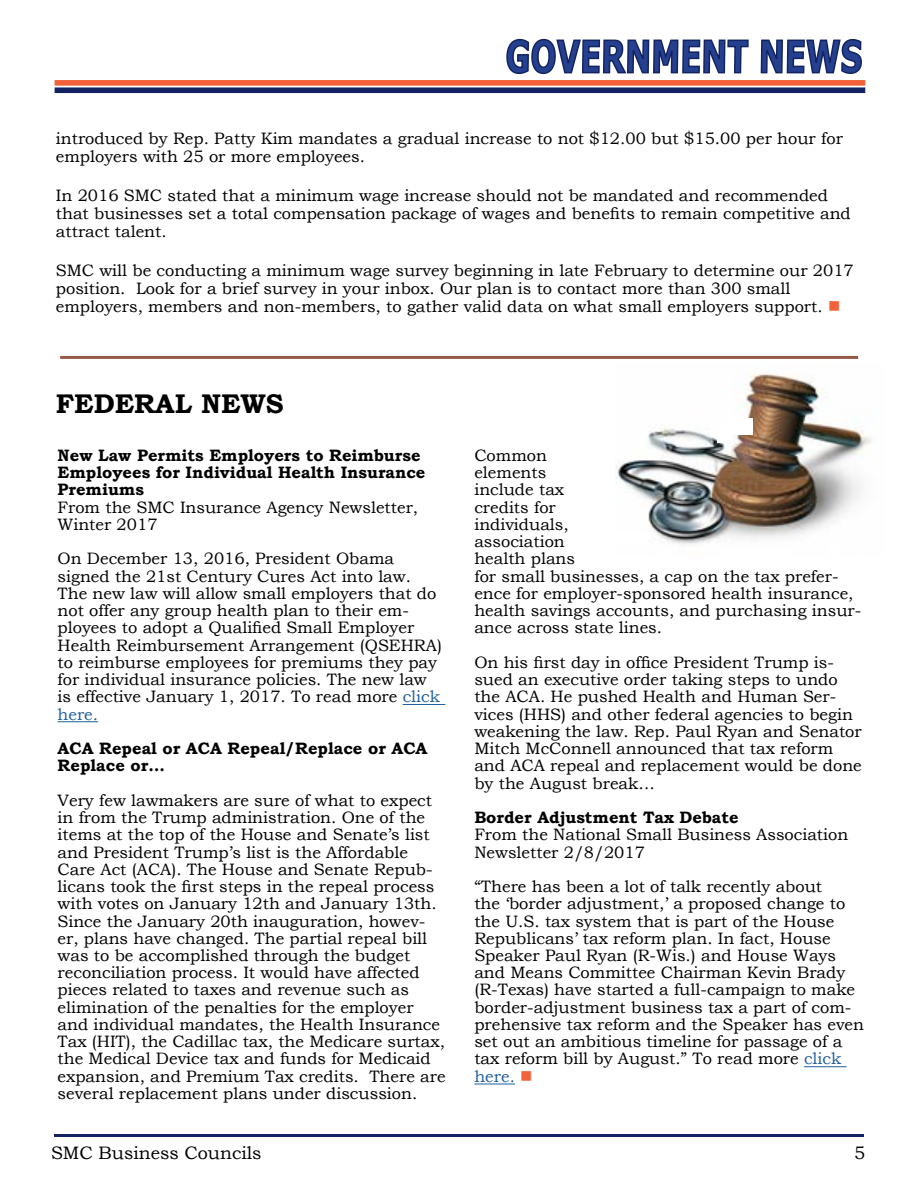
<style>
.page{position:relative;width:918px;height:1188px;background:#fff}
.page>*{position:absolute;margin:0;border:0;box-sizing:border-box;transform-origin:0 0}
.t1{font:700 27px "Bookman Old Style";color:#000}
.t2{font:18px "Bookman Old Style";color:#000}
.t3{font:16.5px/17.2px "Bookman Old Style";color:#000}
.t4{font:700 16.5px/17.2px "Bookman Old Style";color:#000}
.s1{color:#f1613a}
.s2{color:#215e9e}
</style>
<div class="page">
<hr style="left:403px;top:704px;width:42px;height:1px;background:#215e9e">
<hr style="left:58px;top:721px;width:40px;height:1px;background:#215e9e">
<hr style="left:804px;top:1066px;width:43px;height:1px;background:#215e9e">
<hr style="left:474px;top:1083px;width:41px;height:1px;background:#215e9e">
<svg style="left:506px;top:38px;width:356px;height:37px"></svg>
<div style="left:55px;top:87px;width:810px;height:6px;background:#132361"></div>
<div style="left:55px;top:80px;width:810px;height:6px;background:#f1613a"></div>
<hr style="left:54px;top:1134px;width:810px;height:3px;background:#132361">
<hr style="left:60px;top:356px;width:798px;height:3px;background:#945947">
<img style="left:616px;top:373px;width:256px;height:171px">
<div style="left:730px;top:418px;width:23px;height:17px;background:#fff"></div>
<div style="left:717px;top:427px;width:15px;height:16px;background:#fff"></div>
<p class="t3" style="left:56px;top:129px;width:789px;line-height:18px">introduced by Rep. Patty Kim mandates a gradual increase to not $12.00 but $15.00 per hour for employers with 25 or more employees.</p>
<p class="t3" style="left:56px;top:186px;width:796px;line-height:18px">In 2016 SMC stated that a minimum wage increase should not be mandated and recommended that businesses set a total compensation package of wages and benefits to remain competitive and attract talent.</p>
<p class="t3" style="left:56px;top:261px;width:799px;line-height:18px">SMC will be conducting a minimum wage survey beginning in late February to determine our 2017 position. Look for a brief survey in your inbox. Our plan is to contact more than 300 small employers, members and non-members, to gather valid data on what small employers support. <span class="s1">■</span></p>
<h1 class="t1" style="left:56px;top:384px;width:229px">FEDERAL NEWS</h1>
<p class="t4" style="left:58px;top:447px;width:369px">New Law Permits Employers to Reimburse<br>Employees for Individual Health Insurance<br>Premiums</p>
<p class="t3" style="left:58px;top:498px;width:362px">From the SMC Insurance Agency Newsletter,<br>Winter 2017</p>
<p class="t3" style="left:58px;top:550px;width:386px">On December 13, 2016, President Obama signed the 21st Century Cures Act into law.<br>The new law will allow small employers that do not offer any group health plan to their em&shy;ployees to adopt a Qualified Small Employer Health Reimbursement Arrangement (QSEHRA) to reimburse employees for premiums they pay for individual insurance policies. The new law is effective January 1, 2017. To read more <span class="s2">click here.</span></p>
<p class="t4" style="left:58px;top:740px;width:371px">ACA Repeal or ACA Repeal/Replace or ACA<br>Replace or…</p>
<p class="t3" style="left:58px;top:792px;width:390px">Very few lawmakers are sure of what to expect in from the Trump administration. One of the items at the top of the House and Senate’s list and President Trump’s list is the Affordable Care Act (ACA). The House and Senate Repub&shy;licans took the first steps in the repeal process with votes on January 12th and January 13th.<br>Since the January 20th inauguration, howev&shy;er, plans have changed. The partial repeal bill was to be accomplished through the budget reconciliation process. It would have affected pieces related to taxes and revenue such as elimination of the penalties for the employer and individual mandates, the Health Insurance Tax (HIT), the Cadillac tax, the Medicare surtax, the Medical Device tax and funds for Medicaid expansion, and Premium Tax credits. There are several replacement plans under discussion.</p>
<p class="t3" style="left:474px;top:447px;width:389px">Common<br>elements<br>include tax<br>credits for<br>individuals,<br>association<br>health plans<br>for small businesses, a cap on the tax prefer&shy;ence for employer-sponsored health insurance, health savings accounts, and purchasing insur&shy;ance across state lines.</p>
<p class="t3" style="left:474px;top:654px;width:389px">On his first day in office President Trump is&shy;sued an executive order taking steps to undo the ACA. He pushed Health and Human Ser&shy;vices (HHS) and other federal agencies to begin weakening the law. Rep. Paul Ryan and Senator Mitch McConnell announced that tax reform and ACA repeal and replacement would be done by the August break…</p>
<p class="t4" style="left:474px;top:809px;width:266px">Border Adjustment Tax Debate</p>
<p class="t3" style="left:474px;top:826px;width:375px">From the National Small Business Association<br>Newsletter 2/8/2017</p>
<p class="t3" style="left:474px;top:878px;width:391px">“There has been a lot of talk recently about<br>the ‘border adjustment,’ a proposed change to the U.S. tax system that is part of the House Republicans’ tax reform plan. In fact, House Speaker Paul Ryan (R-Wis.) and House Ways and Means Committee Chairman Kevin Brady (R-Texas) have started a full-campaign to make border-adjustment business tax a part of com&shy;prehensive tax reform and the Speaker has even set out an ambitious timeline for passage of a tax reform bill by August.” To read more <span class="s2">click here.</span> <span class="s1">■</span></p>
<p class="t2" style="left:51px;top:1141px;width:212px">SMC Business Councils</p>
<p class="t2" style="left:854px;top:1141px;width:13px">5</p>
</div>
